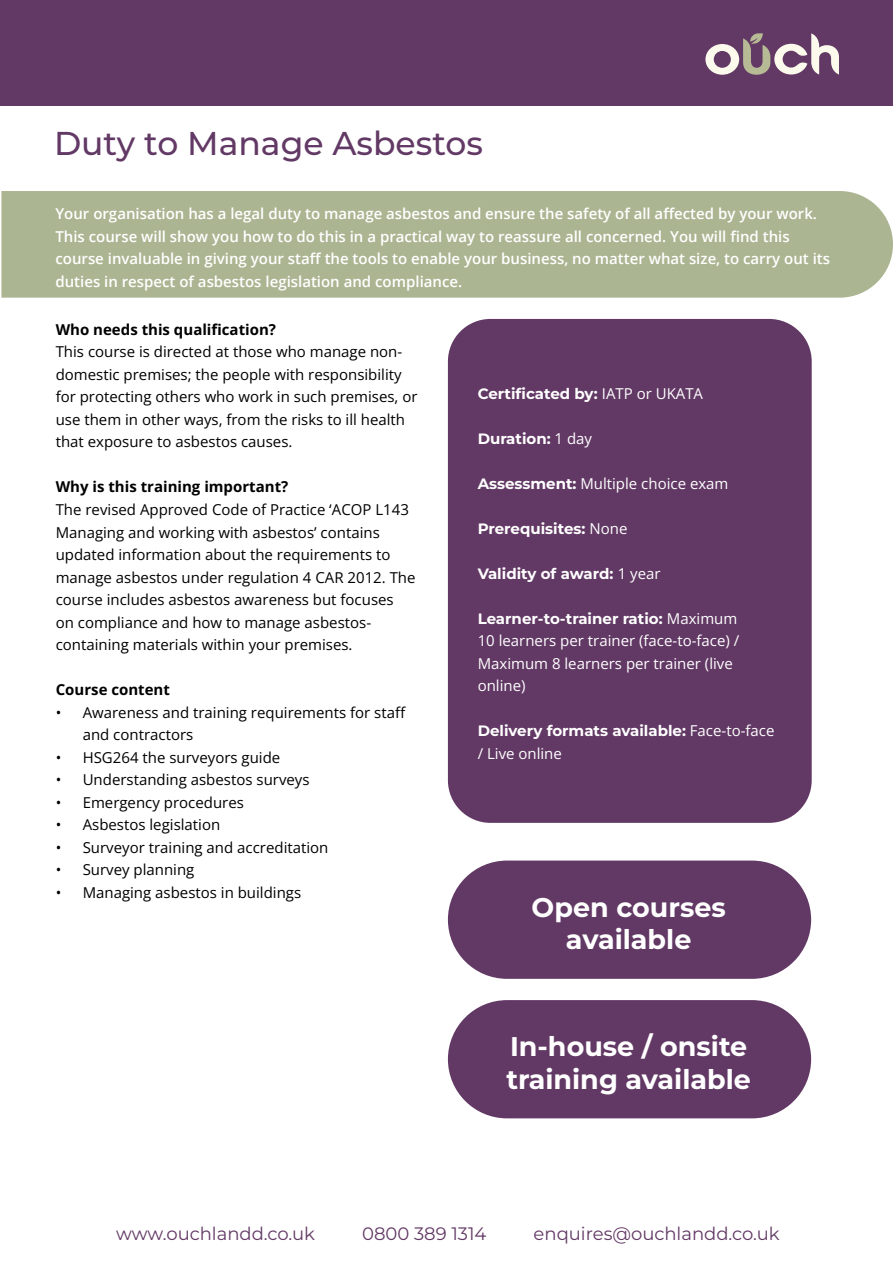
<style>
.page{position:relative;width:893px;height:1263px;background:#fff}
.page>*{position:absolute;margin:0;border:0;box-sizing:border-box;transform-origin:0 0}
.t1{font:500 33px "Montserrat";color:#623965}
.t2{font:700 27px/32.4px "Montserrat";color:#fff;text-align:center}
.t3{font:18px "Montserrat";color:#623965}
.t4{font:15px/22.5px "Open Sans";color:#000}
.t5{font:600 15px/22.5px "Open Sans";color:#fff}
.t6{font:700 15px "Montserrat";color:#fff}
.t7{font:15px/22.5px "Open Sans";color:#fff}
.t8{font:700 15px "Open Sans";color:#000}
.s1{font-family:"Open Sans";font-weight:400}
.s2{font-family:"Montserrat";font-weight:700}
</style>
<div class="page">
<div style="left:0;top:0;width:893px;height:106px;background:#623965"></div>
<svg style="left:705px;top:33px;width:134px;height:42px"></svg>
<div style="left:1px;top:191px;width:892px;height:107px;background:#acb592"></div>
<div style="left:448px;top:860px;width:363px;height:119px;background:#623965;border-radius:59px"></div>
<div style="left:448px;top:1000px;width:363px;height:118px;background:#623965;border-radius:59px"></div>
<div style="left:448px;top:319px;width:364px;height:504px;background:#623965;border-radius:43px"></div>
<h1 class="t1" style="left:54px;top:130px;width:430px">Duty to Manage Asbestos</h1>
<p class="t5" style="left:55px;top:202px;width:776px">Your organisation has a legal duty to manage asbestos and ensure the safety of all affected by your work.<br>This course will show you how to do this in a practical way to reassure all concerned. You will find this course invaluable in giving your staff the tools to enable your business, no matter what size, to carry out its duties in respect of asbestos legislation and compliance.</p>
<p class="t8" style="left:56px;top:319px;width:222px">Who needs this qualification?</p>
<p class="t4" style="left:56px;top:342px;width:363px">This course is directed at those who manage non&shy;domestic premises; the people with responsibility for protecting others who work in such premises, or use them in other ways, from the risks to ill health that exposure to asbestos causes.</p>
<p class="t8" style="left:56px;top:477px;width:234px">Why is this training important?</p>
<p class="t4" style="left:56px;top:500px;width:361px">The revised Approved Code of Practice ‘ACOP L143<br>Managing and working with asbestos’ contains updated information about the requirements to manage asbestos under regulation 4 CAR 2012. The course includes asbestos awareness but focuses on compliance and how to manage asbestos&shy;containing materials within your premises.</p>
<p class="t8" style="left:56px;top:683px;width:116px">Course content</p>
<p class="t4" style="left:83px;top:702px;width:325px;text-indent:-27px">• Awareness and training requirements for staff and contractors</p>
<p class="t4" style="left:56px;top:747px;width:226px">• HSG264 the surveyors guide</p>
<p class="t4" style="left:56px;top:770px;width:255px">• Understanding asbestos surveys</p>
<p class="t4" style="left:56px;top:792px;width:190px">• Emergency procedures</p>
<p class="t4" style="left:56px;top:815px;width:166px">• Asbestos legislation</p>
<p class="t4" style="left:56px;top:837px;width:274px">• Surveyor training and accreditation</p>
<p class="t4" style="left:56px;top:860px;width:140px">• Survey planning</p>
<p class="t4" style="left:56px;top:882px;width:247px">• Managing asbestos in buildings</p>
<p class="t6" style="left:478px;top:384px;width:227px">Certificated by: <span class="s1">IATP or UKATA</span></p>
<p class="t6" style="left:478px;top:429px;width:116px">Duration: <span class="s1">1 day</span></p>
<p class="t7" style="left:478px;top:474px;width:252px"><span class="s2">Assessment:</span> Multiple choice exam</p>
<p class="t6" style="left:478px;top:519px;width:151px">Prerequisites: <span class="s1">None</span></p>
<p class="t6" style="left:478px;top:564px;width:184px">Validity of award: <span class="s1">1 year</span></p>
<p class="t6" style="left:478px;top:609px;width:261px">Learner-to-trainer ratio: <span class="s1">Maximum</span></p>
<p class="t7" style="left:478px;top:631px;width:263px">10 learners per trainer (face-to-face) /<br>Maximum 8 learners per trainer (live online)</p>
<p class="t6" style="left:478px;top:721px;width:298px">Delivery formats available: <span class="s1">Face-to-face</span></p>
<p class="t7" style="left:478px;top:744px;width:86px">/ Live online</p>
<h2 class="t2" style="left:532px;top:890px;width:196px">Open courses available</h2>
<h2 class="t2" style="left:506px;top:1030px;width:246px;text-align:left">In-house / onsite training available</h2>
<p class="t3" style="left:116px;top:1227px;width:200px">www.ouchlandd.co.uk</p>
<p class="t3" style="left:362px;top:1227px;width:126px">0800 389 1314</p>
<p class="t3" style="left:534px;top:1227px;width:247px">enquires@ouchlandd.co.uk</p>
</div>
